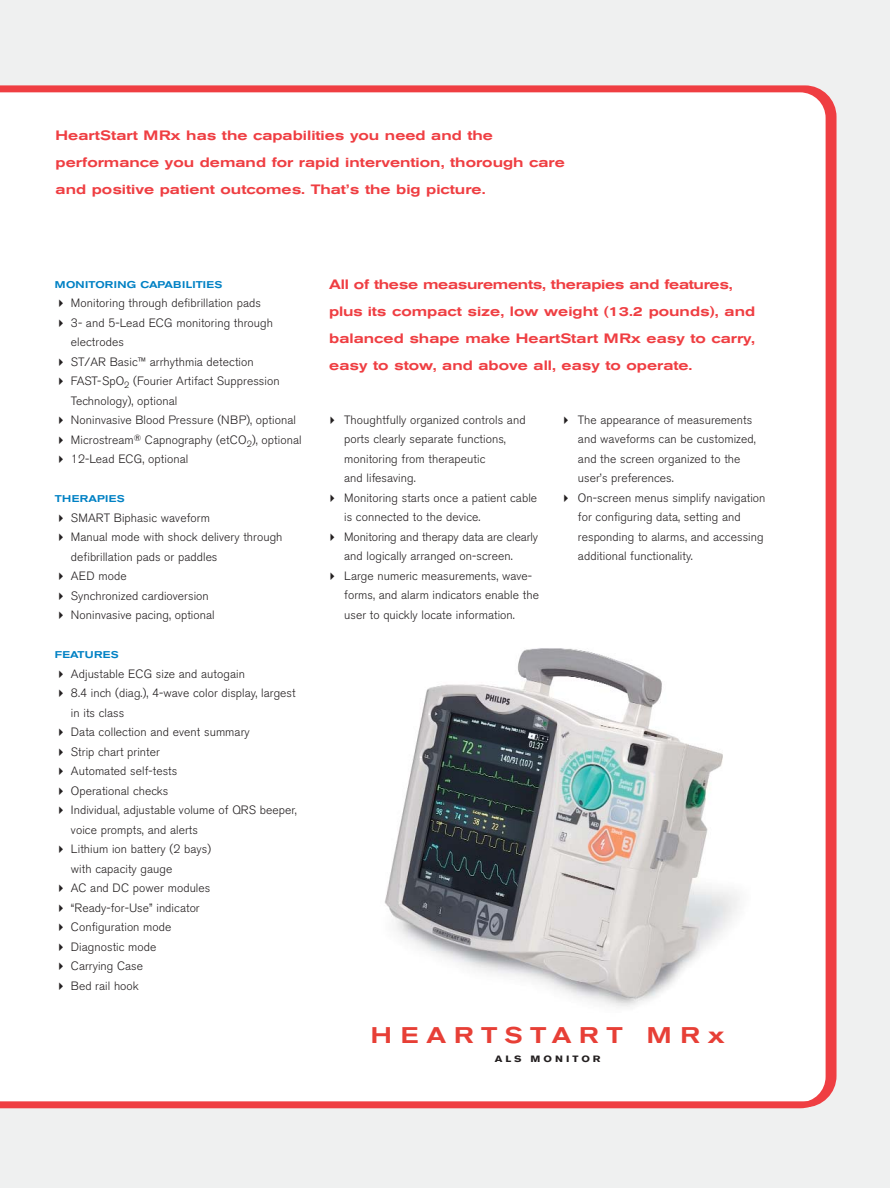
<style>
.page{position:relative;width:890px;height:1188px;background:#eff0f0}
.page>*{position:absolute;margin:0;border:0;box-sizing:border-box;transform-origin:0 0}
.t1{font:500 expanded 22.5px "Akzidenz Grotesk BE";letter-spacing:.35em;color:#e73f36}
.t2{font:500 expanded 13.5px/27px "Akzidenz Grotesk BE";color:#ef3e42}
.t3{font:300 12px/19.5px "Akzidenz Grotesk BE";letter-spacing:.005em;color:#231f20}
.t4{font:500 expanded 9.75px "Akzidenz Grotesk BE";letter-spacing:.03em;color:#0081c4}
.t5{font:700 9.15px "Akzidenz Grotesk BE";letter-spacing:.265em;color:#231f20;scale:1.19 1}
</style>
<div class="page">
<div style="left:0;top:86px;width:832px;height:1022px;background:#fff"></div>
<img style="left:364px;top:626px;width:406px;height:390px">
<svg style="left:59px;top:300px;width:4px;height:7px"></svg>
<svg style="left:59px;top:319px;width:4px;height:8px"></svg>
<svg style="left:59px;top:358px;width:4px;height:8px"></svg>
<svg style="left:59px;top:378px;width:4px;height:7px"></svg>
<svg style="left:59px;top:417px;width:4px;height:7px"></svg>
<svg style="left:59px;top:436px;width:4px;height:8px"></svg>
<svg style="left:59px;top:456px;width:4px;height:7px"></svg>
<svg style="left:59px;top:514px;width:4px;height:8px"></svg>
<svg style="left:59px;top:534px;width:4px;height:7px"></svg>
<svg style="left:59px;top:573px;width:4px;height:7px"></svg>
<svg style="left:59px;top:592px;width:4px;height:8px"></svg>
<svg style="left:59px;top:612px;width:4px;height:7px"></svg>
<svg style="left:59px;top:670px;width:4px;height:8px"></svg>
<svg style="left:59px;top:690px;width:4px;height:7px"></svg>
<svg style="left:59px;top:729px;width:4px;height:7px"></svg>
<svg style="left:59px;top:748px;width:4px;height:8px"></svg>
<svg style="left:59px;top:768px;width:4px;height:7px"></svg>
<svg style="left:59px;top:787px;width:4px;height:8px"></svg>
<svg style="left:59px;top:807px;width:4px;height:7px"></svg>
<svg style="left:59px;top:846px;width:4px;height:7px"></svg>
<svg style="left:59px;top:885px;width:4px;height:7px"></svg>
<svg style="left:59px;top:904px;width:4px;height:8px"></svg>
<svg style="left:59px;top:924px;width:4px;height:7px"></svg>
<svg style="left:59px;top:943px;width:4px;height:8px"></svg>
<svg style="left:59px;top:963px;width:4px;height:7px"></svg>
<svg style="left:59px;top:982px;width:4px;height:8px"></svg>
<svg style="left:331px;top:416px;width:3px;height:8px"></svg>
<svg style="left:331px;top:494px;width:3px;height:8px"></svg>
<svg style="left:331px;top:533px;width:3px;height:8px"></svg>
<svg style="left:331px;top:572px;width:3px;height:8px"></svg>
<svg style="left:564px;top:416px;width:4px;height:8px"></svg>
<svg style="left:564px;top:494px;width:4px;height:8px"></svg>
<p class="t2" style="left:56px;top:123px;width:511px">HeartStart MRx has the capabilities you need and the performance you demand for rapid intervention, thorough care and positive patient outcomes. That’s the big picture.</p>
<p class="t4" style="left:55px;top:281px;width:169px">MONITORING CAPABILITIES</p>
<p class="t3" style="left:71px;top:295px;width:232px">Monitoring through defibrillation pads<br>3- and 5-Lead ECG monitoring through electrodes<br>ST/AR Basic™ arrhythmia detection FAST-SpO<sub>2</sub> (Fourier Artifact Suppression Technology), optional<br>Noninvasive Blood Pressure (NBP), optional Microstream<sup>®</sup> Capnography (etCO<sub>2</sub>), optional 12-Lead ECG, optional</p>
<p class="t4" style="left:55px;top:495px;width:71px">THERAPIES</p>
<p class="t3" style="left:71px;top:509px;width:213px">SMART Biphasic waveform<br>Manual mode with shock delivery through defibrillation pads or paddles<br>AED mode<br>Synchronized cardioversion<br>Noninvasive pacing, optional</p>
<p class="t4" style="left:55px;top:651px;width:65px">FEATURES</p>
<p class="t3" style="left:71px;top:665px;width:227px">Adjustable ECG size and autogain<br>8.4 inch (diag.), 4-wave color display, largest in its class<br>Data collection and event summary<br>Strip chart printer<br>Automated self-tests<br>Operational checks<br>Individual, adjustable volume of QRS beeper, voice prompts, and alerts<br>Lithium ion battery (2 bays)<br>with capacity gauge<br>AC and DC power modules<br>“Ready-for-Use” indicator<br>Configuration mode<br>Diagnostic mode<br>Carrying Case<br>Bed rail hook</p>
<p class="t2" style="left:329px;top:272px;width:427px">All of these measurements, therapies and features, plus its compact size, low weight (13.2 pounds), and balanced shape make HeartStart MRx easy to carry, easy to stow, and above all, easy to operate.</p>
<p class="t3" style="left:344px;top:411px;width:196px">Thoughtfully organized controls and ports clearly separate functions, monitoring from therapeutic<br>and lifesaving.<br>Monitoring starts once a patient cable is connected to the device.<br>Monitoring and therapy data are clearly and logically arranged on-screen.<br>Large numeric measurements, wave&shy;forms, and alarm indicators enable the user to quickly locate information.</p>
<p class="t3" style="left:578px;top:411px;width:189px">The appearance of measurements and waveforms can be customized, and the screen organized to the user’s preferences.<br>On-screen menus simplify navigation for configuring data, setting and responding to alarms, and accessing additional functionality.</p>
<h1 class="t1" style="left:371px;top:1027px;width:355px">HEARTSTART MRx</h1>
<p class="t5" style="left:495px;top:1055px;width:90px">ALS MONITOR</p>
</div>
